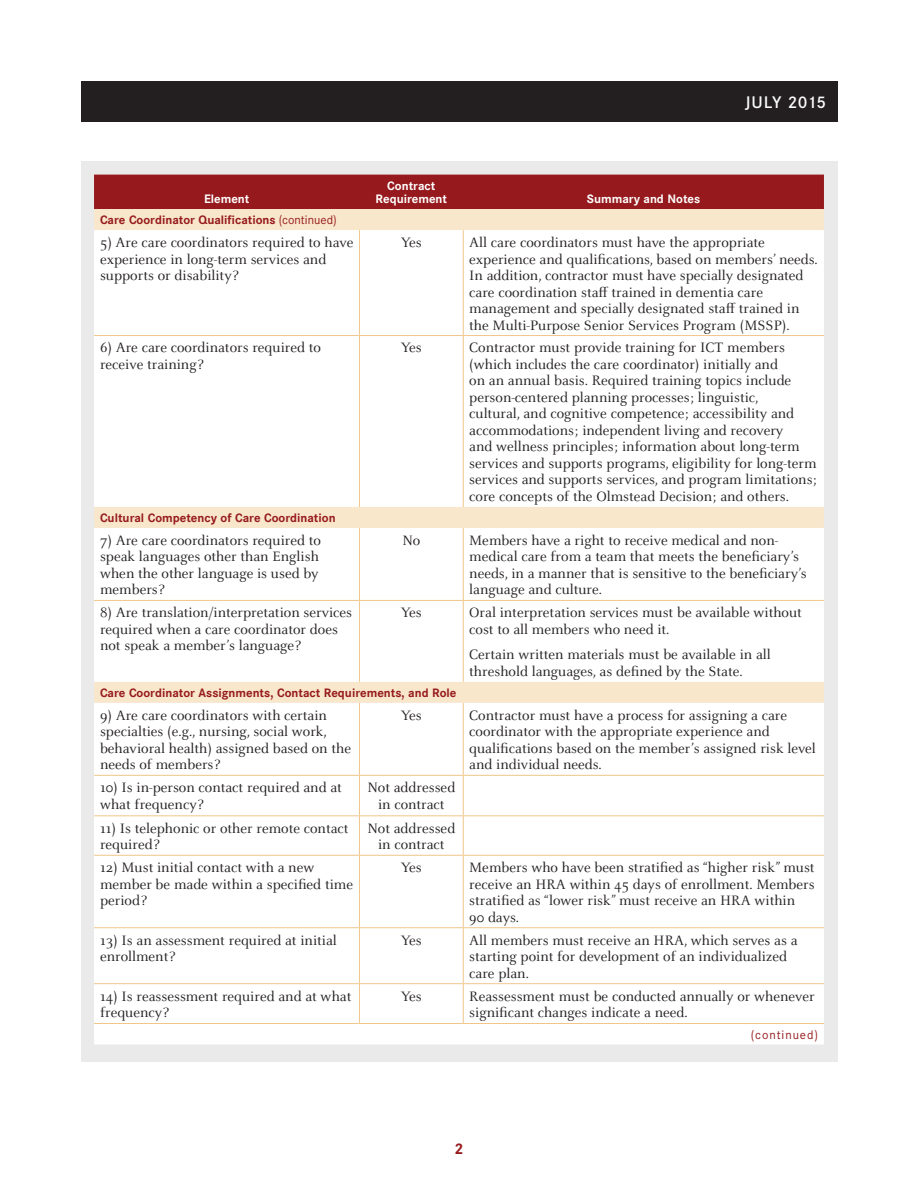
<style>
.page{position:relative;width:918px;height:1188px;background:#fff}
.page>*{position:absolute;margin:0;border:0;box-sizing:border-box;transform-origin:0 0}
.t1{font:500 16.5px "Corporate S";color:#fbfbfb}
.StateTableText{font:15px/16.5px "Celeste Pro";color:#231f20}
.PageNumber{font:700 15px "Corporate S";color:#961a1d}
.TableRowHead{font:700 12px "Corporate S";color:#961a1d}
.TableColHead{font:700 12px/13.5px "Corporate S";color:#fff;text-align:center}
.StateTable_continued{font:12px "Corporate S";letter-spacing:.08em;color:#961a1d}
.s1{font-weight:400}
</style>
<div class="page">
<div style="left:81px;top:81px;width:756px;height:40px;background:#231f20"></div>
<div style="left:81px;top:161px;width:756px;height:901px;background:#ebeaea"></div>
<div style="left:94px;top:175px;width:730px;height:34px;background:#961a1d"></div>
<div style="left:94px;top:209px;width:730px;height:21px;background:#f8e7cb"></div>
<div style="left:94px;top:230px;width:730px;height:814px;background:#fff"></div>
<hr style="left:94px;top:335px;width:265px;height:1px;background:#f0c78b">
<hr style="left:359px;top:335px;width:104px;height:1px;background:#f0c78b">
<hr style="left:463px;top:335px;width:361px;height:1px;background:#f0c78b">
<hr style="left:94px;top:600px;width:265px;height:1px;background:#f0c78b">
<hr style="left:359px;top:600px;width:104px;height:1px;background:#f0c78b">
<hr style="left:463px;top:600px;width:361px;height:1px;background:#f0c78b">
<hr style="left:94px;top:775px;width:265px;height:1px;background:#f0c78b">
<hr style="left:359px;top:775px;width:104px;height:1px;background:#f0c78b">
<hr style="left:463px;top:775px;width:361px;height:1px;background:#f0c78b">
<hr style="left:94px;top:815px;width:265px;height:1px;background:#f0c78b">
<hr style="left:359px;top:815px;width:104px;height:1px;background:#f0c78b">
<hr style="left:463px;top:815px;width:361px;height:1px;background:#f0c78b">
<hr style="left:94px;top:855px;width:265px;height:1px;background:#f0c78b">
<hr style="left:359px;top:855px;width:104px;height:1px;background:#f0c78b">
<hr style="left:463px;top:855px;width:361px;height:1px;background:#f0c78b">
<hr style="left:94px;top:927px;width:265px;height:1px;background:#f0c78b">
<hr style="left:359px;top:927px;width:104px;height:1px;background:#f0c78b">
<hr style="left:463px;top:927px;width:361px;height:1px;background:#f0c78b">
<hr style="left:94px;top:983px;width:265px;height:1px;background:#f0c78b">
<hr style="left:359px;top:983px;width:104px;height:1px;background:#f0c78b">
<hr style="left:463px;top:983px;width:361px;height:1px;background:#f0c78b">
<hr style="left:359px;top:230px;width:1px;height:105px;background:#f0c78b">
<hr style="left:463px;top:230px;width:1px;height:105px;background:#f0c78b">
<hr style="left:359px;top:336px;width:1px;height:171px;background:#f0c78b">
<hr style="left:463px;top:336px;width:1px;height:171px;background:#f0c78b">
<hr style="left:359px;top:528px;width:1px;height:72px;background:#f0c78b">
<hr style="left:463px;top:528px;width:1px;height:72px;background:#f0c78b">
<hr style="left:359px;top:601px;width:1px;height:81px;background:#f0c78b">
<hr style="left:463px;top:601px;width:1px;height:81px;background:#f0c78b">
<hr style="left:359px;top:703px;width:1px;height:72px;background:#f0c78b">
<hr style="left:463px;top:703px;width:1px;height:72px;background:#f0c78b">
<hr style="left:359px;top:776px;width:1px;height:39px;background:#f0c78b">
<hr style="left:463px;top:776px;width:1px;height:39px;background:#f0c78b">
<hr style="left:359px;top:816px;width:1px;height:39px;background:#f0c78b">
<hr style="left:463px;top:816px;width:1px;height:39px;background:#f0c78b">
<hr style="left:359px;top:856px;width:1px;height:71px;background:#f0c78b">
<hr style="left:463px;top:856px;width:1px;height:71px;background:#f0c78b">
<hr style="left:359px;top:928px;width:1px;height:55px;background:#f0c78b">
<hr style="left:463px;top:928px;width:1px;height:55px;background:#f0c78b">
<hr style="left:359px;top:984px;width:1px;height:39px;background:#f0c78b">
<hr style="left:463px;top:984px;width:1px;height:39px;background:#f0c78b">
<hr style="left:94px;top:1023px;width:265px;height:1px;background:#f0c78b">
<hr style="left:359px;top:1023px;width:104px;height:1px;background:#f0c78b">
<hr style="left:463px;top:1023px;width:361px;height:1px;background:#f0c78b">
<p class="TableColHead" style="left:204px;top:192px;width:47px">Element</p>
<p class="TableColHead" style="left:376px;top:179px;width:73px">Contract<br>Requirement</p>
<p class="TableColHead" style="left:587px;top:192px;width:115px">Summary and Notes</p>
<p class="t1" style="left:745px;top:92px;width:82px">JULY 2015</p>
<p class="TableRowHead" style="left:100px;top:213px;width:238px">Care Coordinator Qualifications <span class="s1">(continued)</span></p>
<p class="StateTableText" style="left:100px;top:234px;width:255px">5) Are care coordinators required to have experience in long-term services and supports or disability?</p>
<p class="StateTableText" style="left:401px;top:234px;width:23px">Yes</p>
<p class="StateTableText" style="left:469px;top:234px;width:350px">All care coordinators must have the appropriate experience and qualifications, based on members’ needs.<br>In addition, contractor must have specially designated care coordination staff trained in dementia care management and specially designated staff trained in the Multi-Purpose Senior Services Program (MSSP).</p>
<p class="StateTableText" style="left:100px;top:339px;width:222px">6) Are care coordinators required to receive training?</p>
<p class="StateTableText" style="left:401px;top:339px;width:23px">Yes</p>
<p class="StateTableText" style="left:469px;top:339px;width:349px">Contractor must provide training for ICT members (which includes the care coordinator) initially and<br>on an annual basis. Required training topics include person-centered planning processes; linguistic,<br>cultural, and cognitive competence; accessibility and accommodations; independent living and recovery<br>and wellness principles; information about long-term services and supports programs, eligibility for long-term services and supports services, and program limitations; core concepts of the Olmstead Decision; and others.</p>
<p class="TableRowHead" style="left:100px;top:510px;width:237px">Cultural Competency of Care Coordination</p>
<p class="StateTableText" style="left:100px;top:532px;width:222px">7) Are care coordinators required to speak languages other than English when the other language is used by members?</p>
<p class="StateTableText" style="left:402px;top:532px;width:19px">No</p>
<p class="StateTableText" style="left:469px;top:532px;width:339px">Members have a right to receive medical and non&shy;medical care from a team that meets the beneficiary’s needs, in a manner that is sensitive to the beneficiary’s language and culture.</p>
<p class="StateTableText" style="left:100px;top:604px;width:254px">8) Are translation/interpretation services required when a care coordinator does not speak a member’s language?</p>
<p class="StateTableText" style="left:401px;top:604px;width:23px">Yes</p>
<p class="StateTableText" style="left:469px;top:604px;width:334px">Oral interpretation services must be available without cost to all members who need it.</p>
<p class="StateTableText" style="left:469px;top:646px;width:303px">Certain written materials must be available in all threshold languages, as defined by the State.</p>
<p class="TableRowHead" style="left:100px;top:685px;width:358px">Care Coordinator Assignments, Contact Requirements, and Role</p>
<p class="StateTableText" style="left:100px;top:707px;width:253px">9) Are care coordinators with certain specialties (e.g., nursing, social work, behavioral health) assigned based on the needs of members?</p>
<p class="StateTableText" style="left:401px;top:707px;width:23px">Yes</p>
<p class="StateTableText" style="left:469px;top:707px;width:348px">Contractor must have a process for assigning a care coordinator with the appropriate experience and qualifications based on the member’s assigned risk level and individual needs.</p>
<p class="StateTableText" style="left:100px;top:779px;width:243px">10) Is in-person contact required and at what frequency?</p>
<p class="StateTableText" style="left:367px;top:779px;width:89px;text-align:center">Not addressed in contract</p>
<p class="StateTableText" style="left:100px;top:820px;width:250px">11) Is telephonic or other remote contact required?</p>
<p class="StateTableText" style="left:367px;top:820px;width:89px;text-align:center">Not addressed in contract</p>
<p class="StateTableText" style="left:100px;top:859px;width:255px">12) Must initial contact with a new member be made within a specified time period?</p>
<p class="StateTableText" style="left:401px;top:859px;width:23px">Yes</p>
<p class="StateTableText" style="left:469px;top:859px;width:347px">Members who have been stratified as “higher risk” must receive an HRA within 45 days of enrollment. Members stratified as “lower risk” must receive an HRA within<br>90 days.</p>
<p class="StateTableText" style="left:100px;top:932px;width:238px">13) Is an assessment required at initial enrollment?</p>
<p class="StateTableText" style="left:401px;top:932px;width:23px">Yes</p>
<p class="StateTableText" style="left:469px;top:932px;width:330px">All members must receive an HRA, which serves as a starting point for development of an individualized care plan.</p>
<p class="StateTableText" style="left:100px;top:987px;width:253px">14) Is reassessment required and at what frequency?</p>
<p class="StateTableText" style="left:401px;top:987px;width:23px">Yes</p>
<p class="StateTableText" style="left:469px;top:987px;width:347px">Reassessment must be conducted annually or whenever significant changes indicate a need.</p>
<p class="StateTable_continued" style="left:751px;top:1027px;width:68px">(continued)</p>
<p class="PageNumber" style="left:454px;top:1139px;width:11px">2</p>
</div>
